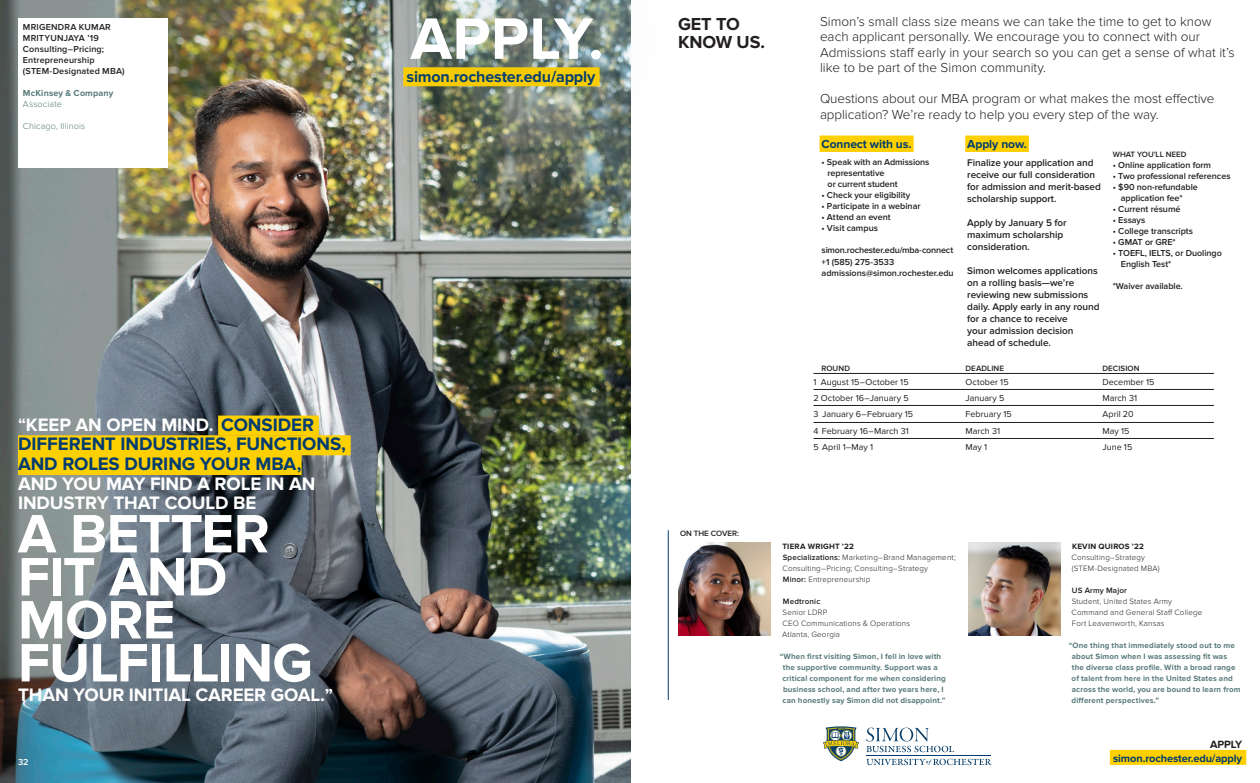
<style>
.page{position:relative;width:1260px;height:783px;background:#fff}
.page>*{position:absolute;margin:0;border:0;box-sizing:border-box;transform-origin:0 0}
.t1{font:700 60.6px "Proxima Nova";letter-spacing:.01em;color:#fff}
.quote_small_blue{font:700 56px/43px "Proxima Nova";letter-spacing:-.015em;color:#fff}
.quote_small_blue-2{font:700 18.7px "Proxima Nova";letter-spacing:-.005em;color:#fff}
.quote_small_blue-3{font:700 18.7px "Proxima Nova";letter-spacing:-.005em;color:#003c71}
.t2{font:700 18px "Proxima Nova";letter-spacing:-.005em;color:#231f20}
.t3{font:700 16.1px "Proxima Nova";letter-spacing:-.01em;color:#003c71}
.t4{font:300 13.5px/15.5px "Proxima Nova";color:#231f20}
.t5{font:700 12px "Proxima Nova";letter-spacing:-.005em;color:#003c71}
.t6{font:700 11px "Proxima Nova";letter-spacing:-.01em;color:#003c71}
.t7{font:700 10.9px "Proxima Nova";letter-spacing:-.005em;color:#231f20}
.t8{font:600 10px/12px "Proxima Nova";letter-spacing:-.005em;color:#231f20}
.Box_title{font:600 9px/11px "Proxima Nova";letter-spacing:-.005em;color:#231f20}
.t9{font:9px "Proxima Nova";color:#231f20}
.Box_title-2{font:600 9px/11px "Proxima Nova";letter-spacing:.015em;color:#231f20}
.Box_title-3{font:600 9px/11px "Proxima Nova";letter-spacing:.02em;color:#231f20}
.Box_title-4{font:300 9px "Proxima Nova";letter-spacing:.015em;color:#587a7b}
.Box_title-5{font:700 9px "Proxima Nova";letter-spacing:.015em;color:#587a7b}
.t10{font:600 9px "Proxima Nova";color:#fff}
.t11{font:700 8px/11px "Proxima Nova";letter-spacing:.015em;color:#587a7b}
.t12{font:300 8px/11px "Proxima Nova";letter-spacing:.02em;color:#231f20}
.t13{font:600 8px "Proxima Nova";letter-spacing:.01em;color:#231f20}
.t14{font:700 8px "Proxima Nova";letter-spacing:.03em;color:#231f20}
.s1{font-weight:600}
.s2{color:#003c71}
.s3{font-size:18px}
</style>
<div class="page">
<img style="left:0;top:0;width:630px;height:783px">
<div style="left:332px;top:0;width:342px;height:144px;background:#587a7b;opacity:.54"></div>
<div style="left:1110px;top:750px;width:136px;height:15px;background:#ffd000"></div>
<hr style="left:814px;top:373px;width:400px;height:1px;background:#231f20">
<hr style="left:814px;top:389px;width:400px;height:1px;background:#231f20">
<hr style="left:814px;top:405px;width:400px;height:1px;background:#231f20">
<hr style="left:814px;top:422px;width:400px;height:1px;background:#231f20">
<hr style="left:814px;top:438px;width:400px;height:1px;background:#231f20">
<div style="left:18px;top:18px;width:150px;height:150px;background:#fff"></div>
<svg style="left:823px;top:726px;width:36px;height:35px"></svg>
<hr style="left:867px;top:755px;width:124px;height:1px;background:#003c71">
<svg style="left:866px;top:727px;width:88px;height:25px"></svg>
<svg style="left:866px;top:758px;width:125px;height:7px"></svg>
<div style="left:820px;top:135px;width:94px;height:17px;background:#ffd000"></div>
<div style="left:965px;top:135px;width:64px;height:17px;background:#ffd000"></div>
<hr style="left:668px;top:530px;width:1px;height:170px;background:#003c71">
<img style="left:679px;top:542px;width:92px;height:93px">
<img style="left:968px;top:542px;width:93px;height:93px">
<div style="left:218px;top:415px;width:101px;height:20px;background:#ffd000"></div>
<div style="left:18px;top:435px;width:333px;height:20px;background:#ffd000"></div>
<div style="left:18px;top:455px;width:284px;height:20px;background:#ffd000"></div>
<p class="Box_title-3" style="left:23px;top:22px;width:90px">MRIGENDRA KUMAR<br>MRITYUNJAYA ’19</p>
<p class="Box_title-2" style="left:23px;top:44px;width:83px">Consulting–Pricing;<br>Entrepreneurship</p>
<p class="Box_title-2" style="left:23px;top:66px;width:103px">(STEM-Designated MBA)</p>
<p class="Box_title-5" style="left:23px;top:88px;width:92px">McKinsey &amp; Company</p>
<p class="Box_title-4" style="left:23px;top:99px;width:41px">Associate</p>
<p class="Box_title-4" style="left:23px;top:121px;width:64px">Chicago, Illinois</p>
<p class="t1" style="left:410px;top:4px;width:195px">APPLY.</p>
<p class="t3" style="left:406px;top:67px;width:190px">simon.rochester.edu/apply</p>
<p class="quote_small_blue-2" style="left:18px;top:413px;width:298px"><span class="s1">“</span>KEEP AN OPEN MIND. <span class="s2">CONSIDER</span></p>
<p class="quote_small_blue-3" style="left:18px;top:433px;width:330px">DIFFERENT INDUSTRIES, FUNCTIONS,</p>
<p class="quote_small_blue-3" style="left:18px;top:453px;width:285px">AND ROLES DURING YOUR MBA,</p>
<p class="quote_small_blue-2" style="left:18px;top:473px;width:299px">AND YOU MAY FIND A ROLE IN AN</p>
<p class="quote_small_blue-2" style="left:18px;top:492px;width:240px">INDUSTRY THAT COULD BE</p>
<p class="quote_small_blue" style="left:18px;top:513px;width:253px">A BETTER</p>
<p class="quote_small_blue" style="left:18px;top:556px;width:211px">FIT AND</p>
<p class="quote_small_blue" style="left:18px;top:599px;width:296px">MORE<br>FULFILLING</p>
<p class="quote_small_blue-2" style="left:18px;top:684px;width:317px">THAN YOUR INITIAL CAREER GOAL.<span class="s3">”</span></p>
<p class="t10" style="left:18px;top:757px;width:12px">32</p>
<p class="t2" style="left:678px;top:14px;width:63px">GET TO</p>
<p class="t2" style="left:678px;top:32px;width:89px">KNOW US.</p>
<p class="t4" style="left:820px;top:14px;width:416px">Simon’s small class size means we can take the time to get to know each applicant personally. We encourage you to connect with our Admissions staff early in your search so you can get a sense of what it’s like to be part of the Simon community.</p>
<p class="t4" style="left:820px;top:91px;width:396px">Questions about our MBA program or what makes the most effective application? We’re ready to help you every step of the way.</p>
<p class="t5" style="left:822px;top:137px;width:91px">Connect with us.</p>
<p class="Box_title" style="left:828px;top:157px;width:103px;text-indent:-6px">• Speak with an Admissions representative<br>or current student</p>
<p class="Box_title" style="left:822px;top:190px;width:90px">• Check your eligibility</p>
<p class="Box_title" style="left:822px;top:201px;width:100px">• Participate in a webinar</p>
<p class="Box_title" style="left:822px;top:212px;width:71px">• Attend an event</p>
<p class="Box_title" style="left:822px;top:223px;width:58px">• Visit campus</p>
<p class="Box_title" style="left:822px;top:245px;width:133px">simon.rochester.edu/mba-connect</p>
<p class="Box_title" style="left:822px;top:257px;width:74px">+1 (585) 275-3533</p>
<p class="Box_title" style="left:822px;top:268px;width:134px">admissions@simon.rochester.edu</p>
<p class="t5" style="left:967px;top:137px;width:61px">Apply now.</p>
<p class="t8" style="left:967px;top:157px;width:135px">Finalize your application and receive our full consideration for admission and merit-based scholarship support.</p>
<p class="t8" style="left:967px;top:217px;width:101px">Apply by January 5 for maximum scholarship consideration.</p>
<p class="t8" style="left:967px;top:265px;width:134px">Simon welcomes applications on a rolling basis—we’re reviewing new submissions daily. Apply early in any round for a chance to receive</p>
<p class="t8" style="left:967px;top:325px;width:108px">your admission decision ahead of schedule.</p>
<p class="t13" style="left:1113px;top:149px;width:75px">WHAT YOU’LL NEED</p>
<p class="Box_title" style="left:1113px;top:159px;width:100px">• Online application form</p>
<p class="Box_title" style="left:1113px;top:170px;width:119px">• Two professional references</p>
<p class="Box_title" style="left:1121px;top:181px;width:79px;text-indent:-8px">• $90 non-refundable application fee*</p>
<p class="Box_title" style="left:1113px;top:203px;width:69px">• Current résumé</p>
<p class="Box_title" style="left:1113px;top:214px;width:34px">• Essays</p>
<p class="Box_title" style="left:1113px;top:225px;width:82px">• College transcripts</p>
<p class="Box_title" style="left:1113px;top:236px;width:64px">• GMAT or GRE*</p>
<p class="Box_title" style="left:1121px;top:247px;width:102px;text-indent:-8px">• TOEFL, IELTS, or Duolingo<br>English Test*</p>
<p class="Box_title" style="left:1113px;top:280px;width:71px">*Waiver available.</p>
<p class="t13" style="left:821px;top:363px;width:30px">ROUND</p>
<p class="t13" style="left:966px;top:363px;width:40px">DEADLINE</p>
<p class="t13" style="left:1103px;top:363px;width:39px">DECISION</p>
<p class="t9" style="left:814px;top:376px;width:97px">1 August 15–October 15</p>
<p class="t9" style="left:966px;top:376px;width:45px">October 15</p>
<p class="t9" style="left:1103px;top:376px;width:53px">December 15</p>
<p class="t9" style="left:814px;top:392px;width:97px">2 October 16–January 5</p>
<p class="t9" style="left:966px;top:392px;width:40px">January 5</p>
<p class="t9" style="left:1103px;top:392px;width:36px">March 31</p>
<p class="t9" style="left:814px;top:408px;width:101px">3 January 6–February 15</p>
<p class="t9" style="left:966px;top:408px;width:48px">February 15</p>
<p class="t9" style="left:1103px;top:408px;width:33px">April 20</p>
<p class="t9" style="left:814px;top:425px;width:97px">4 February 16–March 31</p>
<p class="t9" style="left:966px;top:425px;width:36px">March 31</p>
<p class="t9" style="left:1103px;top:425px;width:28px">May 15</p>
<p class="t9" style="left:814px;top:441px;width:61px">5 April 1–May 1</p>
<p class="t9" style="left:966px;top:441px;width:23px">May 1</p>
<p class="t9" style="left:1103px;top:441px;width:31px">June 15</p>
<p class="t13" style="left:680px;top:528px;width:60px">ON THE COVER:</p>
<p class="t14" style="left:782px;top:542px;width:73px">TIERA WRIGHT ’22</p>
<p class="t12" style="left:782px;top:552px;width:175px"><span class="s1">Specializations:</span> Marketing–Brand Management;<br>Consulting–Pricing; Consulting–Strategy</p>
<p class="t12" style="left:783px;top:574px;width:89px"><span class="s1">Minor:</span> Entrepreneurship</p>
<p class="t13" style="left:783px;top:597px;width:39px">Medtronic</p>
<p class="t12" style="left:782px;top:607px;width:129px">Senior LDRP<br>CEO Communications &amp; Operations<br>Atlanta, Georgia</p>
<p class="t11" style="left:783px;top:651px;width:165px;text-indent:-3px">“When first visiting Simon, I fell in love with the supportive community. Support was a critical component for me when considering business school, and after two years here, I can honestly say Simon did not disappoint.”</p>
<p class="t14" style="left:1072px;top:542px;width:73px">KEVIN QUIROS ’22</p>
<p class="t12" style="left:1072px;top:552px;width:75px">Consulting–Strategy</p>
<p class="t12" style="left:1072px;top:563px;width:89px">(STEM-Designated MBA)</p>
<p class="t13" style="left:1072px;top:586px;width:57px">US Army Major</p>
<p class="t12" style="left:1072px;top:596px;width:132px">Student, United States Army<br>Command and General Staff College<br>Fort Leavenworth, Kansas</p>
<p class="t11" style="left:1072px;top:640px;width:171px;text-indent:-3px">“One thing that immediately stood out to me about Simon when I was assessing fit was the diverse class profile. With a broad range of talent from here in the United States and across the world, you are bound to learn from different perspectives.”</p>
<p class="t7" style="left:1210px;top:738px;width:34px">APPLY</p>
<p class="t6" style="left:1113px;top:752px;width:131px">simon.rochester.edu/apply</p>
</div>
